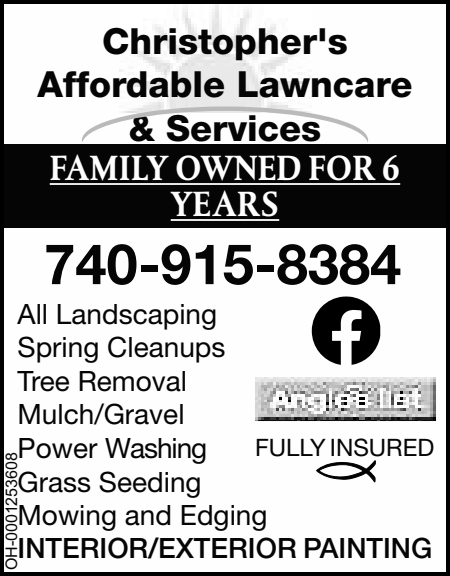
<style>
.page{position:relative;width:450px;height:576px;background:#fff}
.page>*{position:absolute;margin:0;border:0;box-sizing:border-box;transform-origin:0 0}
.t1{font:700 56px "Helvetica Neue LT Pro";color:#050505}
.t2{font:36px/43.2px "Helvetica Neue LT Pro Hv OV AZIVLC";color:#050505;text-align:center}
.t3{font:700 36px/36px "Albertina MT Std";color:#fefefe;text-align:center;scale:.9 1}
.t4{font:28px/33.6px "Helvetica Neue LT Pro";color:#050505}
.t5{font:28px "Helvetica Neue LT Pro Md OV AZIVLF";color:#050505}
.t6{font:24px "Helvetica Neue LT Pro";color:#050505}
.t7{font:16px "Arial MT Std";color:#050505}
</style>
<div class="page">
<img style="left:119px;top:5px;width:190px;height:101px">
<div style="left:0;top:144px;width:450px;height:83px;background:#050505"></div>
<svg style="left:82px;top:106px;width:286px;height:36px"></svg>
<svg style="left:316px;top:460px;width:60px;height:23px"></svg>
<svg style="left:312px;top:296px;width:68px;height:69px"></svg>
<img style="left:256px;top:377px;width:180px;height:44px">
<div style="left:0;top:0;width:450px;height:576px;border:4px solid #000"></div>
<hr style="left:50px;top:183px;width:350px;height:2px;background:#fefefe">
<hr style="left:171px;top:219px;width:108px;height:2px;background:#fefefe">
<p class="t2" style="left:38px;top:20px;width:376px">Christopher's<br>Affordable Lawncare &amp; Services</p>
<p class="t3" style="left:50px;top:150px;width:391px">FAMILY OWNED FOR 6<br>YEARS</p>
<h1 class="t1" style="left:44px;top:229px;width:358px">740-915-8384</h1>
<p class="t4" style="left:18px;top:296px;width:209px">All Landscaping<br>Spring Cleanups<br>Tree Removal<br>Mulch/Gravel<br>Power Washing</p>
<p class="t6" style="left:255px;top:433px;width:181px">FULLY INSURED</p>
<p class="t4" style="left:18px;top:464px;width:251px">Grass Seeding<br>Mowing and Edging</p>
<p class="t5" style="left:18px;top:532px;width:416px">INTERIOR/EXTERIOR PAINTING</p>
<p class="t7" style="left:2px;top:570px;width:120px;rotate:-90deg">OH-0001253608</p>
</div>
